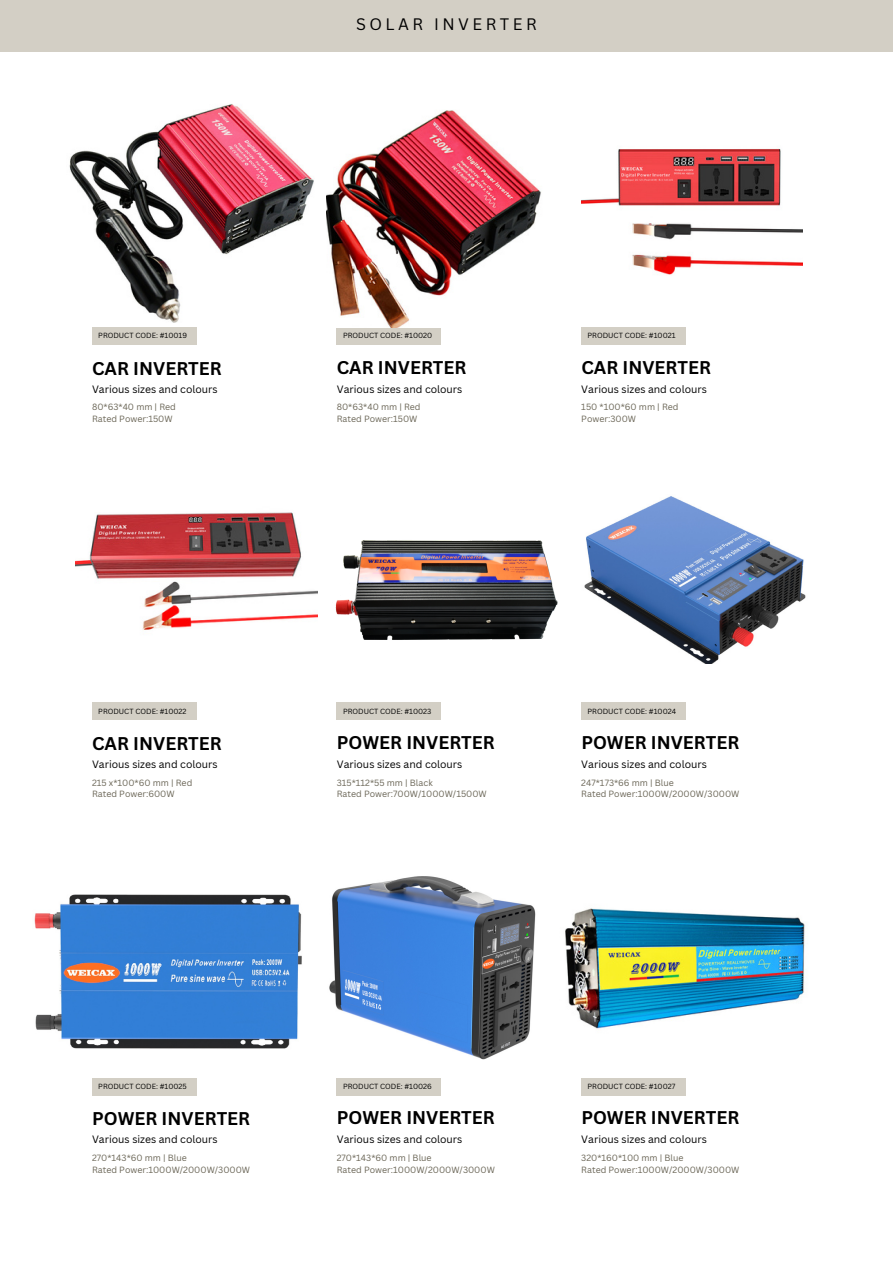
<style>
.page{position:relative;width:893px;height:1264px;background:#fff}
.page>*{position:absolute;margin:0;border:0;box-sizing:border-box;transform-origin:0 0}
.t1{font:700 17.85px "Canva Sans";color:#000}
.t2{font:16.2px "Canva Sans";letter-spacing:.215em;color:#000}
.t3{font:10.35px "Canva Sans";color:#000}
.t4{font:8.85px "Canva Sans";color:#6b6657}
.t5{font:7.2px "Canva Sans";color:#000}
</style>
<div class="page">
<div style="left:92px;top:1077px;width:104px;height:17px;background:#d3cfc5"></div>
<div style="left:92px;top:702px;width:104px;height:18px;background:#d3cfc5"></div>
<div style="left:92px;top:327px;width:104px;height:17px;background:#d3cfc5"></div>
<div style="left:337px;top:1077px;width:104px;height:17px;background:#d3cfc5"></div>
<div style="left:337px;top:702px;width:104px;height:18px;background:#d3cfc5"></div>
<div style="left:337px;top:327px;width:104px;height:17px;background:#d3cfc5"></div>
<div style="left:581px;top:1077px;width:104px;height:17px;background:#d3cfc5"></div>
<div style="left:581px;top:702px;width:104px;height:18px;background:#d3cfc5"></div>
<div style="left:581px;top:327px;width:104px;height:17px;background:#d3cfc5"></div>
<div style="left:0;top:0;width:892px;height:51px;background:#d3cfc5"></div>
<img style="left:69px;top:104px;width:245px;height:218px">
<img style="left:326px;top:110px;width:215px;height:217px">
<img style="left:581px;top:148px;width:221px;height:127px">
<img style="left:76px;top:512px;width:234px;height:118px">
<img style="left:310px;top:540px;width:248px;height:100px">
<img style="left:584px;top:496px;width:222px;height:167px">
<img style="left:34px;top:894px;width:268px;height:155px">
<img style="left:329px;top:876px;width:207px;height:184px">
<img style="left:565px;top:908px;width:240px;height:121px">
<p class="t2" style="left:356px;top:13px;width:182px">SOLAR INVERTER</p>
<p class="t5" style="left:98px;top:331px;width:90px">PRODUCT CODE: #10019</p>
<p class="t5" style="left:343px;top:331px;width:91px">PRODUCT CODE: #10020</p>
<p class="t5" style="left:587px;top:331px;width:90px">PRODUCT CODE: #10021</p>
<p class="t1" style="left:92px;top:355px;width:131px">CAR INVERTER</p>
<p class="t1" style="left:337px;top:354px;width:131px">CAR INVERTER</p>
<p class="t1" style="left:581px;top:354px;width:131px">CAR INVERTER</p>
<p class="t3" style="left:92px;top:381px;width:127px">Various sizes and colours</p>
<p class="t3" style="left:337px;top:381px;width:127px">Various sizes and colours</p>
<p class="t3" style="left:581px;top:381px;width:127px">Various sizes and colours</p>
<p class="t4" style="left:92px;top:400px;width:85px">80*63*40 mm | Red</p>
<p class="t4" style="left:92px;top:412px;width:82px">Rated Power:150W</p>
<p class="t4" style="left:337px;top:400px;width:85px">80*63*40 mm | Red</p>
<p class="t4" style="left:337px;top:412px;width:82px">Rated Power:150W</p>
<p class="t4" style="left:581px;top:400px;width:99px">150 *100*60 mm | Red</p>
<p class="t4" style="left:581px;top:412px;width:56px">Power:300W</p>
<p class="t5" style="left:98px;top:706px;width:90px">PRODUCT CODE: #10022</p>
<p class="t5" style="left:343px;top:706px;width:90px">PRODUCT CODE: #10023</p>
<p class="t5" style="left:587px;top:706px;width:90px">PRODUCT CODE: #10024</p>
<p class="t1" style="left:92px;top:731px;width:131px">CAR INVERTER</p>
<p class="t1" style="left:337px;top:730px;width:159px">POWER INVERTER</p>
<p class="t1" style="left:581px;top:730px;width:159px">POWER INVERTER</p>
<p class="t3" style="left:92px;top:757px;width:127px">Various sizes and colours</p>
<p class="t3" style="left:337px;top:757px;width:127px">Various sizes and colours</p>
<p class="t3" style="left:581px;top:757px;width:127px">Various sizes and colours</p>
<p class="t4" style="left:92px;top:776px;width:102px">215 x*100*60 mm | Red</p>
<p class="t4" style="left:92px;top:788px;width:84px">Rated Power:600W</p>
<p class="t4" style="left:337px;top:776px;width:97px">315*112*55 mm | Black</p>
<p class="t4" style="left:337px;top:788px;width:151px">Rated Power:700W/1000W/1500W</p>
<p class="t4" style="left:581px;top:776px;width:94px">247*173*66 mm | Blue</p>
<p class="t4" style="left:581px;top:788px;width:160px">Rated Power:1000W/2000W/3000W</p>
<p class="t5" style="left:98px;top:1081px;width:90px">PRODUCT CODE: #10025</p>
<p class="t5" style="left:343px;top:1081px;width:90px">PRODUCT CODE: #10026</p>
<p class="t5" style="left:587px;top:1081px;width:89px">PRODUCT CODE: #10027</p>
<p class="t1" style="left:92px;top:1106px;width:160px">POWER INVERTER</p>
<p class="t1" style="left:337px;top:1105px;width:159px">POWER INVERTER</p>
<p class="t1" style="left:581px;top:1105px;width:159px">POWER INVERTER</p>
<p class="t3" style="left:92px;top:1132px;width:127px">Various sizes and colours</p>
<p class="t3" style="left:337px;top:1132px;width:127px">Various sizes and colours</p>
<p class="t3" style="left:581px;top:1132px;width:127px">Various sizes and colours</p>
<p class="t4" style="left:92px;top:1151px;width:96px">270*143*60 mm | Blue</p>
<p class="t4" style="left:92px;top:1162px;width:160px">Rated Power:1000W/2000W/3000W</p>
<p class="t4" style="left:337px;top:1151px;width:96px">270*143*60 mm | Blue</p>
<p class="t4" style="left:337px;top:1162px;width:160px">Rated Power:1000W/2000W/3000W</p>
<p class="t4" style="left:581px;top:1151px;width:104px">320*160*100 mm | Blue</p>
<p class="t4" style="left:581px;top:1162px;width:160px">Rated Power:1000W/2000W/3000W</p>
</div>
